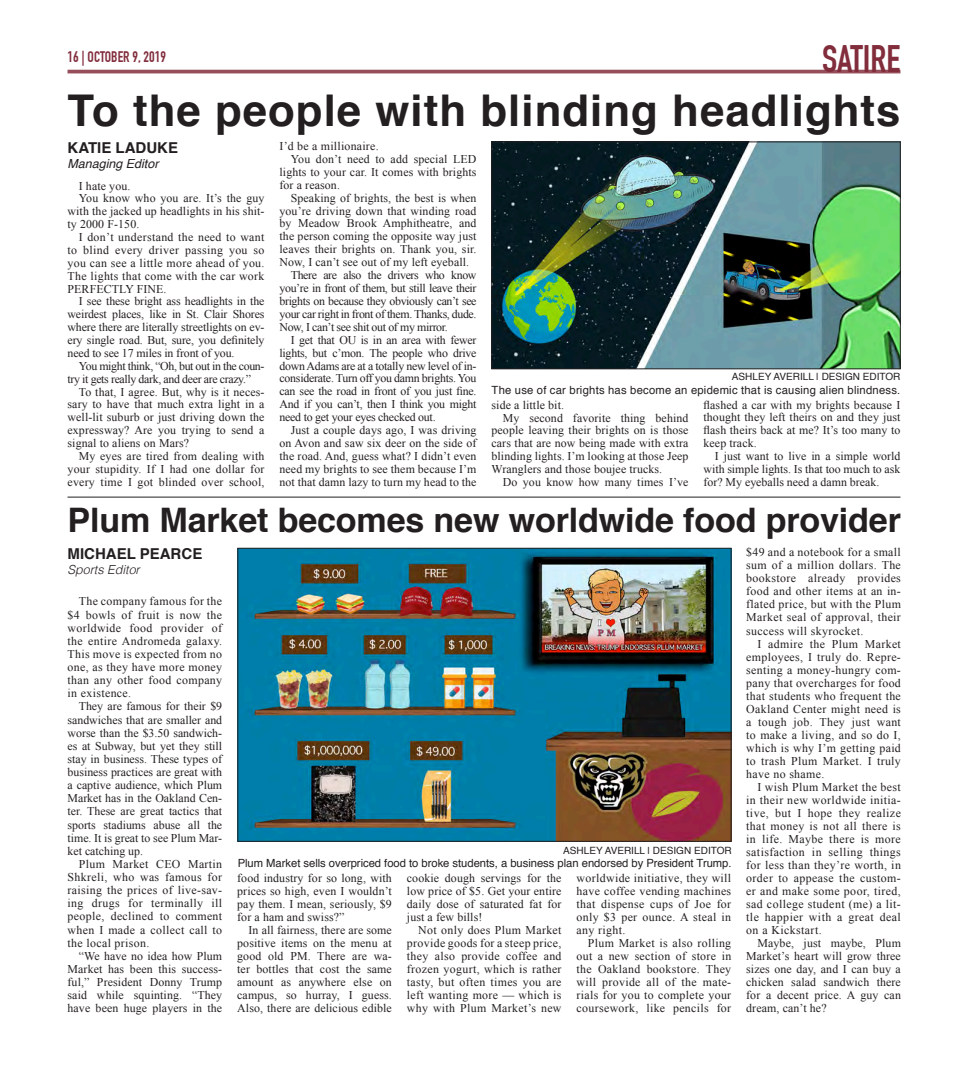
<style>
.page{position:relative;width:968px;height:1080px;background:#fff}
.page>*{position:absolute;margin:0;border:0;box-sizing:border-box;transform-origin:0 0}
.t1{font:700 43.75px "Helvetica";letter-spacing:.025em;color:#231f20}
.t2{font:700 37.5px "DIN Condensed";color:#822d3c}
.t3{font:700 33.75px "Helvetica";letter-spacing:-.005em;color:#231f20}
.t4{font:700 15px "Helvetica";color:#231f20}
.t5{font:700 15px "DIN Condensed";color:#822d3c}
.t6{font:italic 12.5px "Helvetica";color:#231f20}
.t7{font:italic 300 12.5px "Helvetica";color:#231f20}
.t8{font:11.88px/13px "Times New Roman";letter-spacing:.01em;color:#231f20;text-align:justify}
.t9{font:11.88px/12.9px "Times New Roman";letter-spacing:-.03em;color:#231f20}
.t10{font:11.25px "Helvetica";letter-spacing:-.005em;color:#231f20}
.t11{font:11.25px "Helvetica";letter-spacing:.02em;color:#231f20}
.t12{font:10px "Helvetica";color:#231f20}
</style>
<div class="page">
<hr style="left:68px;top:70px;width:832px;height:3px;background:#822d3c">
<img style="left:493px;top:144px;width:405px;height:223px">
<div style="left:491px;top:142px;width:409px;height:227px;border:1px solid #231f20"></div>
<img style="left:240px;top:550px;width:489px;height:289px">
<div style="left:238px;top:548px;width:493px;height:293px;border:1px solid #231f20"></div>
<hr style="left:68px;top:497px;width:832px;height:1px;background:#231f20">
<p class="t5" style="left:68px;top:48px;width:100px">16 | OCTOBER 9, 2019</p>
<p class="t2" style="left:822px;top:37px;width:80px">SATIRE</p>
<p class="t1" style="left:68px;top:76px;width:834px">To the people with blinding headlights</p>
<p class="t4" style="left:68px;top:136px;width:112px">KATIE LADUKE</p>
<p class="t6" style="left:68px;top:154px;width:93px">Managing Editor</p>
<p class="t8" style="left:79px;top:179px;width:53px">I hate you.</p>
<p class="t8" style="left:68px;top:192px;width:198px;text-indent:11px">You know who you are. It’s the guy with the jacked up headlights in his shit&shy;ty 2000 F-150.</p>
<p class="t8" style="left:68px;top:231px;width:198px;text-indent:11px">I don’t understand the need to want to blind every driver passing you so you can see a little more ahead of you.<br>The lights that come with the car work PERFECTLY FINE.</p>
<p class="t8" style="left:68px;top:295px;width:198px;text-indent:11px">I see these bright ass headlights in the weirdest places, like in St. Clair Shores where there are literally streetlights on ev&shy;ery single road. But, sure, you definitely need to see 17 miles in front of you.</p>
<p class="t9" style="left:68px;top:359px;width:198px;text-indent:11px">You might think, “Oh, but out in the coun&shy;try it gets really dark, and deer are crazy.”</p>
<p class="t8" style="left:68px;top:385px;width:198px;text-indent:11px">To that, I agree. But, why is it neces&shy;sary to have that much extra light in a well-lit suburb or just driving down the expressway? Are you trying to send a signal to aliens on Mars?</p>
<p class="t8" style="left:68px;top:449px;width:198px;text-indent:11px">My eyes are tired from dealing with your stupidity. If I had one dollar for every time I got blinded over school,</p>
<p class="t8" style="left:279px;top:139px;width:101px">I’d be a millionaire.</p>
<p class="t8" style="left:279px;top:152px;width:198px;text-indent:11px">You don’t need to add special LED lights to your car. It comes with brights for a reason.</p>
<p class="t8" style="left:279px;top:191px;width:198px;text-indent:11px">Speaking of brights, the best is when you’re driving down that winding road by Meadow Brook Amphitheatre, and the person coming the opposite way just leaves their brights on. Thank you, sir.<br>Now, I can’t see out of my left eyeball.</p>
<p class="t8" style="left:279px;top:269px;width:198px;text-indent:11px">There are also the drivers who know you’re in front of them, but still leave their brights on because they obviously can’t see your car right in front of them. Thanks, dude.<br>Now, I can’t see shit out of my mirror.</p>
<p class="t8" style="left:279px;top:333px;width:198px;text-indent:11px">I get that OU is in an area with fewer lights, but c’mon. The people who drive down Adams are at a totally new level of in&shy;considerate. Turn off you damn brights. You can see the road in front of you just fine.<br>And if you can’t, then I think you might need to get your eyes checked out.</p>
<p class="t8" style="left:279px;top:424px;width:198px;text-indent:11px">Just a couple days ago, I was driving on Avon and saw six deer on the side of the road. And, guess what? I didn’t even need my brights to see them because I’m not that damn lazy to turn my head to the</p>
<p class="t12" style="left:732px;top:369px;width:170px">ASHLEY AVERILL | DESIGN EDITOR</p>
<p class="t11" style="left:491px;top:381px;width:410px">The use of car brights has become an epidemic that is causing alien blindness.</p>
<p class="t8" style="left:491px;top:398px;width:74px">side a little bit.</p>
<p class="t8" style="left:491px;top:411px;width:198px;text-indent:11px">My second favorite thing behind people leaving their brights on is those cars that are now being made with extra blinding lights. I’m looking at those Jeep Wranglers and those boujee trucks.</p>
<p class="t8" style="left:503px;top:475px;width:187px">Do you know how many times I’ve</p>
<p class="t8" style="left:703px;top:398px;width:198px">flashed a car with my brights because I thought they left theirs on and they just flash theirs back at me? It’s too many to keep track.</p>
<p class="t8" style="left:703px;top:449px;width:198px;text-indent:11px">I just want to live in a simple world with simple lights. Is that too much to ask for? My eyeballs need a damn break.</p>
<p class="t3" style="left:68px;top:493px;width:834px">Plum Market becomes new worldwide food provider</p>
<p class="t4" style="left:68px;top:542px;width:136px">MICHAEL PEARCE</p>
<p class="t7" style="left:68px;top:559px;width:74px">Sports Editor</p>
<p class="t8" style="left:68px;top:595px;width:156px;text-indent:11px">The company famous for the $4 bowls of fruit is now the worldwide food provider of the entire Andromeda galaxy.<br>This move is expected from no one, as they have more money than any other food company in existence.</p>
<p class="t8" style="left:68px;top:700px;width:156px;text-indent:11px">They are famous for their $9 sandwiches that are smaller and worse than the $3.50 sandwich&shy;es at Subway, but yet they still stay in business. These types of business practices are great with a captive audience, which Plum Market has in the Oakland Cen&shy;ter. These are great tactics that sports stadiums abuse all the time. It is great to see Plum Mar&shy;ket catching up.</p>
<p class="t8" style="left:68px;top:857px;width:156px;text-indent:11px">Plum Market CEO Martin Shkreli, who was famous for raising the prices of live-sav&shy;ing drugs for terminally ill people, declined to comment when I made a collect call to the local prison.</p>
<p class="t8" style="left:68px;top:949px;width:156px;text-indent:11px">“We have no idea how Plum Market has been this success&shy;ful,” President Donny Trump said while squinting. “They have been huge players in the</p>
<p class="t8" style="left:746px;top:546px;width:156px">$49 and a notebook for a small sum of a million dollars. The bookstore already provides food and other items at an in&shy;flated price, but with the Plum Market seal of approval, their success will skyrocket.</p>
<p class="t8" style="left:746px;top:637px;width:156px;text-indent:11px">I admire the Plum Market employees, I truly do. Repre&shy;senting a money-hungry com&shy;pany that overcharges for food that students who frequent the Oakland Center might need is a tough job. They just want to make a living, and so do I, which is why I’m getting paid to trash Plum Market. I truly have no shame.</p>
<p class="t8" style="left:746px;top:780px;width:156px;text-indent:11px">I wish Plum Market the best in their new worldwide initia&shy;tive, but I hope they realize that money is not all there is in life. Maybe there is more satisfaction in selling things for less than they’re worth, in order to appease the custom&shy;er and make some poor, tired, sad college student (me) a lit&shy;tle happier with a great deal on a Kickstart.</p>
<p class="t8" style="left:746px;top:936px;width:156px;text-indent:11px">Maybe, just maybe, Plum Market’s heart will grow three sizes one day, and I can buy a chicken salad sandwich there for a decent price. A guy can dream, can’t he?</p>
<p class="t12" style="left:563px;top:842px;width:170px">ASHLEY AVERILL | DESIGN EDITOR</p>
<p class="t10" style="left:238px;top:854px;width:495px">Plum Market sells overpriced food to broke students, a business plan endorsed by President Trump.</p>
<p class="t8" style="left:407px;top:871px;width:156px">cookie dough servings for the low price of $5. Get your entire daily dose of saturated fat for just a few bills!</p>
<p class="t8" style="left:407px;top:923px;width:156px;text-indent:11px">Not only does Plum Market provide goods for a steep price, they also provide coffee and frozen yogurt, which is rather tasty, but often times you are left wanting more — which is why with Plum Market’s new</p>
<p class="t8" style="left:576px;top:871px;width:156px">worldwide initiative, they will have coffee vending machines that dispense cups of Joe for only $3 per ounce. A steal in any right.</p>
<p class="t8" style="left:576px;top:937px;width:156px;text-indent:11px">Plum Market is also rolling out a new section of store in the Oakland bookstore. They will provide all of the mate&shy;rials for you to complete your coursework, like pencils for</p>
<p class="t8" style="left:237px;top:872px;width:156px">food industry for so long, with prices so high, even I wouldn’t pay them. I mean, seriously, $9 for a ham and swiss?”</p>
<p class="t8" style="left:237px;top:924px;width:156px;text-indent:11px">In all fairness, there are some positive items on the menu at good old PM. There are wa&shy;ter bottles that cost the same amount as anywhere else on campus, so hurray, I guess.<br>Also, there are delicious edible</p>
</div>
